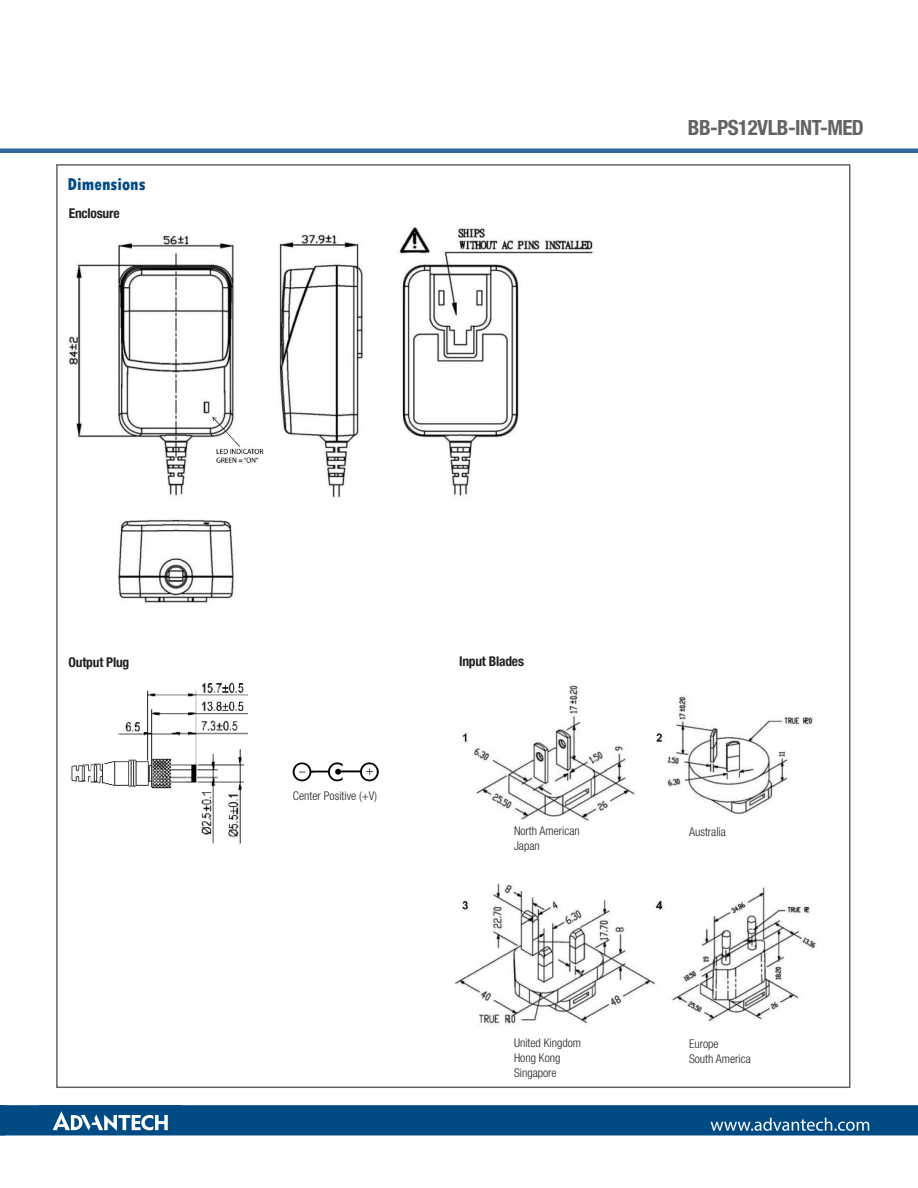
<style>
.page{position:relative;width:918px;height:1188px;background:#fff}
.page>*{position:absolute;margin:0;border:0;box-sizing:border-box;transform-origin:0 0}
.Product_-_Header_-_D{font:700 condensed 21px "Helvetica Neue LT Pro";letter-spacing:-.025em;color:#636366}
.Product_-_Header_-_D-2{font:800 condensed 18px "Tw Cen";color:#004b84}
.Product_-_Header_-_D-3{font:700 condensed 13.5px "Helvetica Neue LT Pro";letter-spacing:-.015em;color:#231f20}
.Bullets{font:300 condensed 12px "Helvetica Neue LT Pro";color:#231f20}
</style>
<div class="page">
<div style="left:0;top:148px;width:918px;height:5px;background:#31689d"></div>
<div style="left:0;top:1105px;width:918px;height:30px;background:#004b84"></div>
<svg style="left:53px;top:1111px;width:115px;height:20px"></svg>
<svg style="left:711px;top:1118px;width:158px;height:13px"></svg>
<img style="left:71px;top:682px;width:176px;height:162px">
<img style="left:68px;top:227px;width:526px;height:376px">
<img style="left:455px;top:685px;width:362px;height:340px">
<img style="left:292px;top:762px;width:87px;height:20px">
<p class="Product_-_Header_-_D-2" style="left:68px;top:174px;width:79px">Dimensions</p>
<p class="Product_-_Header_-_D-3" style="left:69px;top:205px;width:52px">Enclosure</p>
<p class="Product_-_Header_-_D" style="left:688px;top:115px;width:178px">BB-PS12VLB-INT-MED</p>
<p class="Product_-_Header_-_D-3" style="left:69px;top:654px;width:62px">Output Plug</p>
<p class="Product_-_Header_-_D-3" style="left:459px;top:653px;width:66px">Input Blades</p>
<p class="Bullets" style="left:293px;top:788px;width:86px">Center Positive (+V)</p>
<p class="Bullets" style="left:514px;top:824px;width:67px">North American</p>
<p class="Bullets" style="left:514px;top:839px;width:27px">Japan</p>
<p class="Bullets" style="left:514px;top:1036px;width:69px">United Kingdom</p>
<p class="Bullets" style="left:514px;top:1051px;width:48px">Hong Kong</p>
<p class="Bullets" style="left:514px;top:1066px;width:44px">Singapore</p>
<p class="Bullets" style="left:689px;top:825px;width:38px">Australia</p>
<p class="Bullets" style="left:689px;top:1037px;width:31px">Europe</p>
<p class="Bullets" style="left:689px;top:1052px;width:63px">South America</p>
</div>
